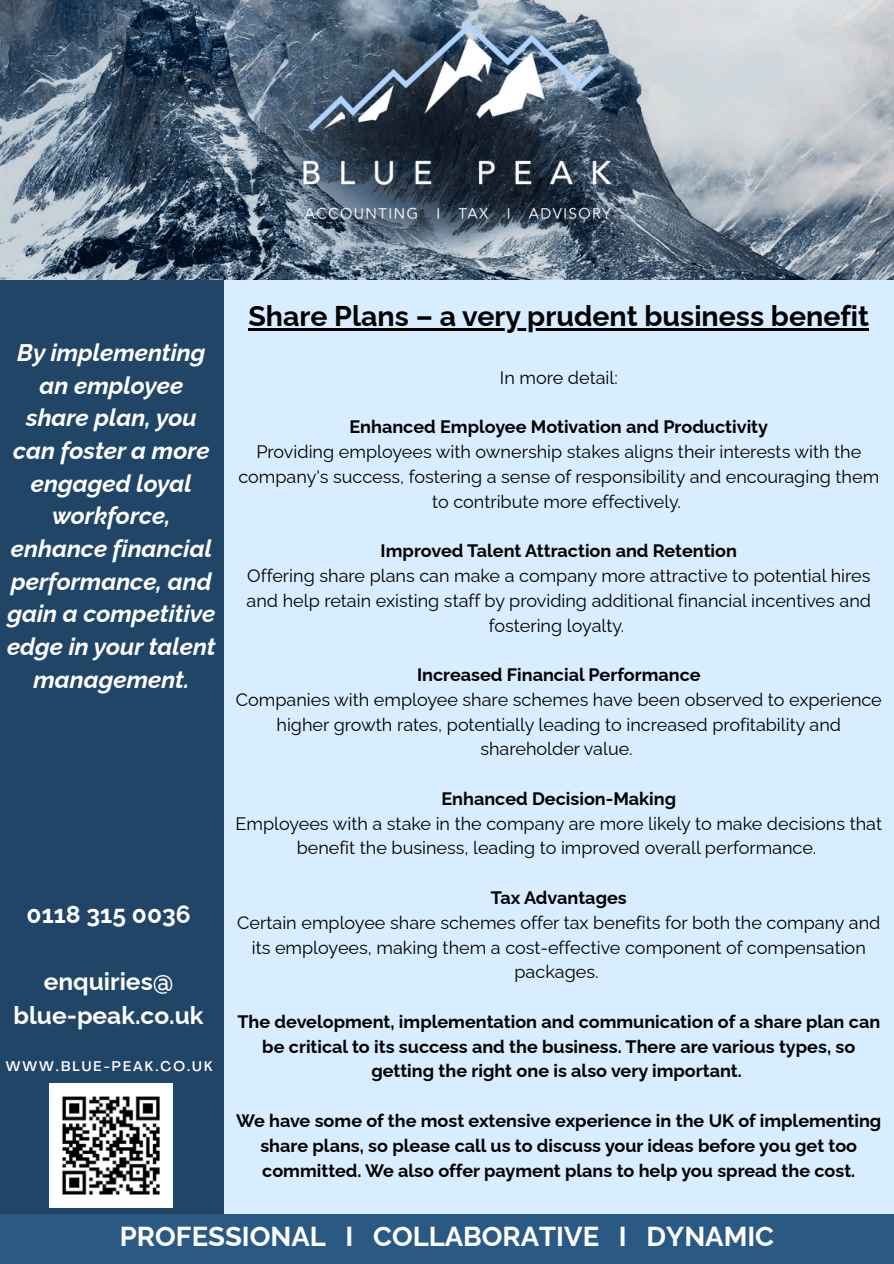
<style>
.page{position:relative;width:894px;height:1264px;background:#fff}
.page>*{position:absolute;margin:0;border:0;box-sizing:border-box;transform-origin:0 0}
.t1{font:700 28.5px "Raleway";color:#010101}
.t2{font:700 27.45px "Raleway";color:#fffeff}
.t3{font:700 24.45px/33.9px "Raleway";color:#fffeff;text-align:center}
.t4{font:italic 700 24px/32.7px "Raleway";color:#fffeff;text-align:center}
.t5{font:18px/24.8px "Raleway";color:#010101;text-align:center}
.t6{font:700 18px/24.8px "Raleway";color:#010101;text-align:center}
.t7{font:500 13.8px "Agrandir";letter-spacing:.15em;color:#fffeff}
</style>
<div class="page">
<div style="left:0;top:0;width:893px;height:1263px;background:#d8edff"></div>
<div style="left:0;top:251px;width:223px;height:1001px;background:#204566"></div>
<img style="left:49px;top:1083px;width:124px;height:124px">
<div style="left:0;top:1213px;width:893px;height:50px;background:#2a5a84"></div>
<hr style="left:248px;top:328px;width:620px;height:3px;background:#010101">
<img style="left:0;top:0;width:893px;height:279px">
<img style="left:246px;top:16px;width:422px;height:235px">
<h3 class="t4" style="left:7px;top:336px;width:210px">By implementing an employee share plan, you can foster a more engaged loyal workforce, enhance financial performance, and gain a competitive edge in your talent management.</h3>
<h3 class="t3" style="left:27px;top:897px;width:165px">0118 315 0036</h3>
<h3 class="t3" style="left:14px;top:964px;width:191px">enquiries@ blue-peak.co.uk</h3>
<p class="t7" style="left:6px;top:1060px;width:208px">WWW.BLUE-PEAK.CO.UK</p>
<h1 class="t1" style="left:248px;top:299px;width:622px">Share Plans – a very prudent business benefit</h1>
<p class="t5" style="left:500px;top:365px;width:119px">In more detail:</p>
<p class="t6" style="left:349px;top:414px;width:420px">Enhanced Employee Motivation and Productivity</p>
<p class="t5" style="left:238px;top:439px;width:642px">Providing employees with ownership stakes aligns their interests with the company's success, fostering a sense of responsibility and encouraging them to contribute more effectively.</p>
<p class="t6" style="left:380px;top:538px;width:358px">Improved Talent Attraction and Retention</p>
<p class="t5" style="left:246px;top:563px;width:625px">Offering share plans can make a company more attractive to potential hires and help retain existing staff by providing additional financial incentives and fostering loyalty.</p>
<p class="t6" style="left:417px;top:662px;width:285px">Increased Financial Performance</p>
<p class="t5" style="left:236px;top:687px;width:647px">Companies with employee share schemes have been observed to experience higher growth rates, potentially leading to increased profitability and shareholder value.</p>
<p class="t6" style="left:441px;top:786px;width:236px">Enhanced Decision-Making</p>
<p class="t5" style="left:235px;top:811px;width:647px">Employees with a stake in the company are more likely to make decisions that benefit the business, leading to improved overall performance.</p>
<p class="t6" style="left:490px;top:885px;width:137px">Tax Advantages</p>
<p class="t5" style="left:237px;top:910px;width:644px">Certain employee share schemes offer tax benefits for both the company and its employees, making them a cost-effective component of compensation packages.</p>
<p class="t6" style="left:237px;top:1009px;width:644px">The development, implementation and communication of a share plan can be critical to its success and the business. There are various types, so getting the right one is also very important.</p>
<p class="t6" style="left:236px;top:1108px;width:646px">We have some of the most extensive experience in the UK of implementing share plans, so please call us to discuss your ideas before you get too committed. We also offer payment plans to help you spread the cost.</p>
<h2 class="t2" style="left:120px;top:1220px;width:655px">PROFESSIONAL I COLLABORATIVE I DYNAMIC</h2>
</div>
